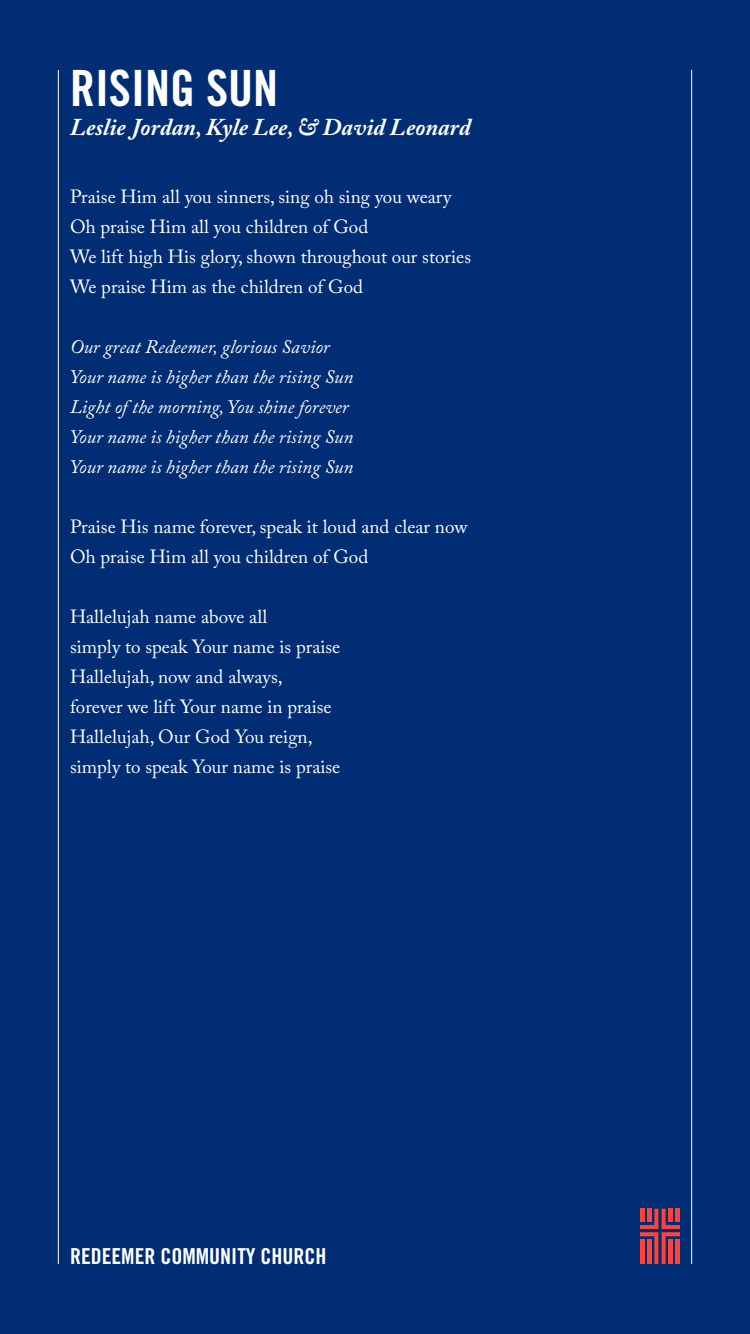
<style>
.page{position:relative;width:750px;height:1334px;background:#002d73}
.page>*{position:absolute;margin:0;border:0;box-sizing:border-box;transform-origin:0 0}
.COPY_-_Page_Title{font:50px "Trade Gothic LT Pro Bd Cn 20";color:#fff}
.COPY_-_Page_Sub-Head{font:italic 700 24px "Adobe Caslon Pro";color:#fff}
.t1{font:22px "Trade Gothic LT Pro Bd Cn 20";color:#fff}
.COPY_-_Standard_Text{font:19px "Adobe Caslon Pro";color:#fff}
.COPY_-_Leader_Text{font:italic 19px "Adobe Caslon Pro";color:#fff}
</style>
<div class="page">
<svg style="left:640px;top:1209px;width:40px;height:55px"></svg>
<hr style="left:647px;top:1209px;width:4px;height:13px;background:#ff4338">
<hr style="left:676px;top:1239px;width:4px;height:25px;background:#ff4338">
<hr style="left:58px;top:70px;width:1px;height:1194px;background:#fff">
<hr style="left:691px;top:70px;width:1px;height:1194px;background:#fff">
<p class="COPY_-_Page_Title" style="left:70px;top:58px;width:210px">RISING SUN</p>
<p class="COPY_-_Page_Sub-Head" style="left:70px;top:113px;width:402px">Leslie Jordan, Kyle Lee, &amp; David Leonard</p>
<p class="COPY_-_Standard_Text" style="left:70px;top:186px;width:383px">Praise Him all you sinners, sing oh sing you weary</p>
<p class="COPY_-_Standard_Text" style="left:70px;top:216px;width:300px">Oh praise Him all you children of God</p>
<p class="COPY_-_Standard_Text" style="left:70px;top:246px;width:403px">We lift high His glory, shown throughout our stories</p>
<p class="COPY_-_Standard_Text" style="left:70px;top:276px;width:295px">We praise Him as the children of God</p>
<p class="COPY_-_Leader_Text" style="left:70px;top:336px;width:261px">Our great Redeemer, glorious Savior</p>
<p class="COPY_-_Leader_Text" style="left:70px;top:366px;width:285px">Your name is higher than the rising Sun</p>
<p class="COPY_-_Leader_Text" style="left:70px;top:396px;width:280px">Light of the morning, You shine forever</p>
<p class="COPY_-_Leader_Text" style="left:70px;top:426px;width:285px">Your name is higher than the rising Sun</p>
<p class="COPY_-_Leader_Text" style="left:70px;top:456px;width:285px">Your name is higher than the rising Sun</p>
<p class="COPY_-_Standard_Text" style="left:70px;top:516px;width:399px">Praise His name forever, speak it loud and clear now</p>
<p class="COPY_-_Standard_Text" style="left:70px;top:546px;width:300px">Oh praise Him all you children of God</p>
<p class="COPY_-_Standard_Text" style="left:70px;top:606px;width:199px">Hallelujah name above all</p>
<p class="COPY_-_Standard_Text" style="left:70px;top:636px;width:272px">simply to speak Your name is praise</p>
<p class="COPY_-_Standard_Text" style="left:70px;top:666px;width:214px">Hallelujah, now and always,</p>
<p class="COPY_-_Standard_Text" style="left:70px;top:696px;width:263px">forever we lift Your name in praise</p>
<p class="COPY_-_Standard_Text" style="left:70px;top:726px;width:244px">Hallelujah, Our God You reign,</p>
<p class="COPY_-_Standard_Text" style="left:70px;top:756px;width:272px">simply to speak Your name is praise</p>
<p class="t1" style="left:70px;top:1243px;width:258px">REDEEMER COMMUNITY CHURCH</p>
</div>
